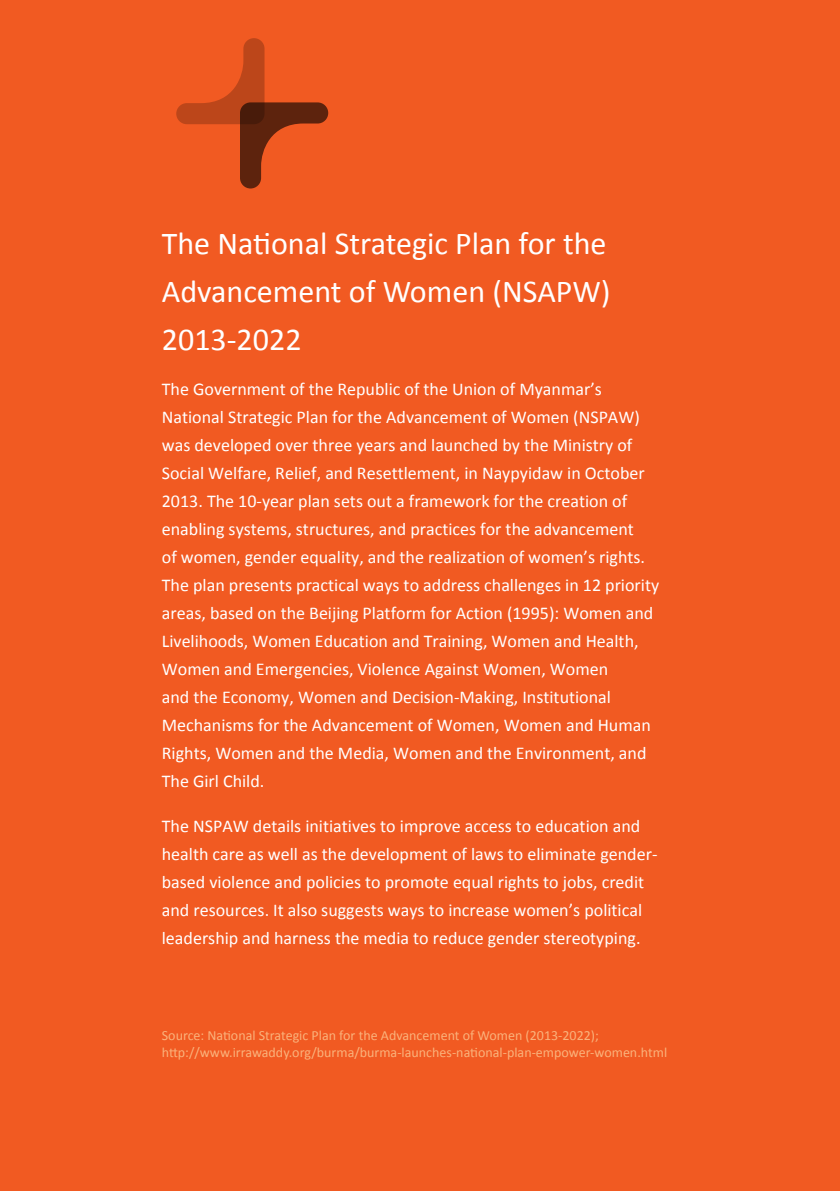
<style>
.page{position:relative;width:840px;height:1191px;background:#fff}
.page>*{position:absolute;margin:0;border:0;box-sizing:border-box;transform-origin:0 0}
.t1{font:32px/48px "Calibri";color:#fff}
.t2{font:18px/28px "Calibri";color:#fff}
.t3{font:14px/16.8px "Calibri";color:#fab27b}
</style>
<div class="page">
<div style="left:0;top:0;width:839px;height:1191px;background:#f15a22"></div>
<svg style="left:176px;top:38px;width:152px;height:150px"></svg>
<h1 class="t1" style="left:162px;top:218px;width:450px">The National Strategic Plan for the<br>Advancement of Women (NSAPW)<br>2013-2022</h1>
<p class="t2" style="left:162px;top:374px;width:498px">The Government of the Republic of the Union of Myanmar’s National Strategic Plan for the Advancement of Women (NSPAW) was developed over three years and launched by the Ministry of Social Welfare, Relief, and Resettlement, in Naypyidaw in October 2013. The 10-year plan sets out a framework for the creation of enabling systems, structures, and practices for the advancement<br>of women, gender equality, and the realization of women’s rights.<br>The plan presents practical ways to address challenges in 12 priority areas, based on the Beijing Platform for Action (1995): Women and Livelihoods, Women Education and Training, Women and Health, Women and Emergencies, Violence Against Women, Women<br>and the Economy, Women and Decision-Making, Institutional Mechanisms for the Advancement of Women, Women and Human Rights, Women and the Media, Women and the Environment, and The Girl Child.</p>
<p class="t2" style="left:162px;top:811px;width:497px">The NSPAW details initiatives to improve access to education and health care as well as the development of laws to eliminate gender&shy;based violence and policies to promote equal rights to jobs, credit and resources. It also suggests ways to increase women’s political leadership and harness the media to reduce gender stereotyping.</p>
<p class="t3" style="left:162px;top:1026px;width:506px">Source: National Strategic Plan for the Advancement of Women (2013-2022); http://www.irrawaddy.org/burma/burma-launches-national-plan-empower-women.html</p>
</div>
